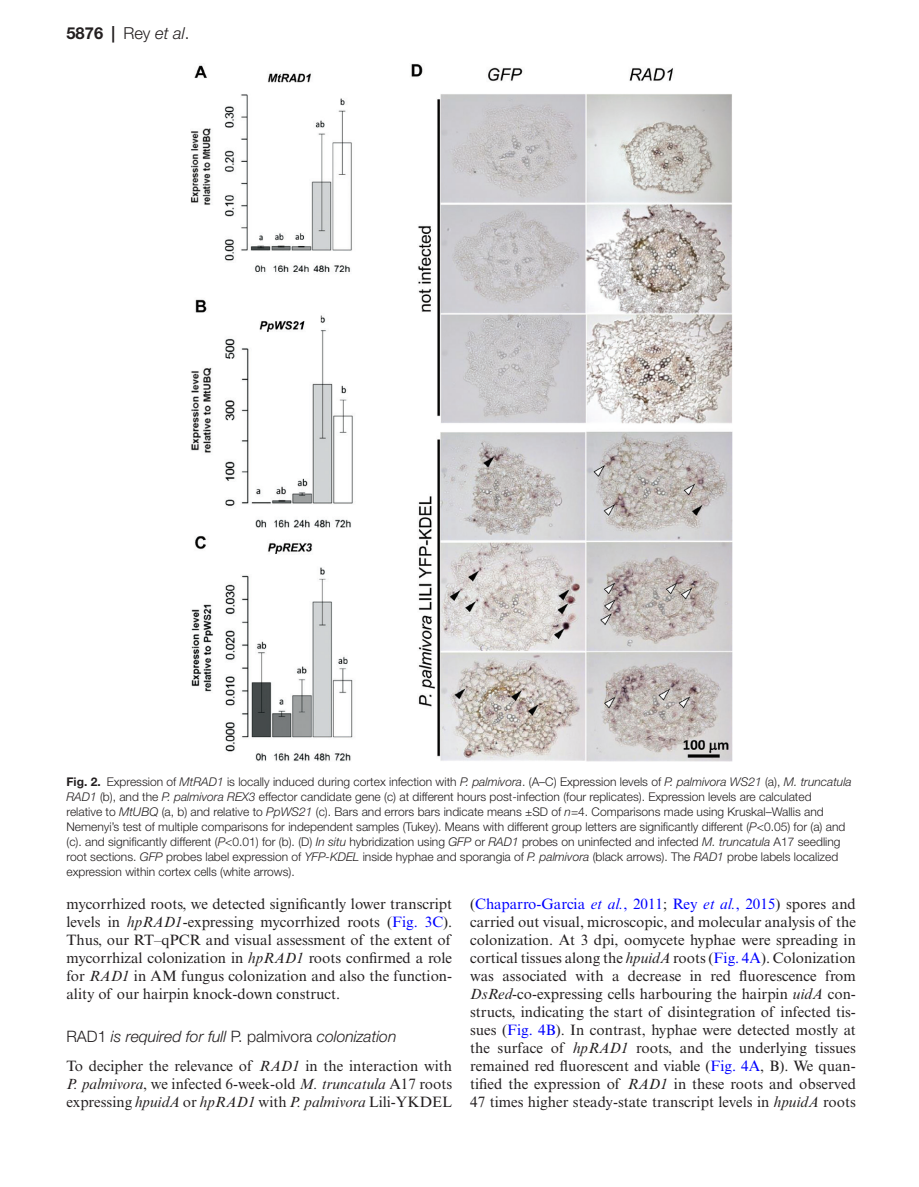
<style>
.page{position:relative;width:919px;height:1187px;background:#fff}
.page>*{position:absolute;margin:0;border:0;box-sizing:border-box;transform-origin:0 0}
.t1{font:700 16.5px "Helvetica Neue LT Std";color:#231f20}
.t2{font:italic 300 15.75px "Helvetica Neue LT Std";color:#231f20}
.t3{font:15px/18px "Times New Roman MT Std";color:#231f20;text-align:justify}
.t4{font:300 12px/15px "Helvetica Neue LT Std";color:#231f20}
.s1{font-weight:300}
.s2{font-weight:300;font-style:italic}
.s3{font-weight:700}
.s4{font-style:italic}
.s5{color:#00f}
.s6{font-style:normal}
.s7{font-style:italic;color:#00f}
</style>
<div class="page">
<img style="left:190px;top:63px;width:542px;height:698px">
<p class="t1" style="left:66px;top:23px;width:124px">5876 | <span class="s1">Rey</span> <span class="s2">et al</span><span class="s1">.</span></p>
<p class="t4" style="left:66px;top:773px;width:786px"><span class="s3">Fig. 2.</span> Expression of <span class="s4">MtRAD1</span> is locally induced during cortex infection with <span class="s4">P. palmivora</span>. (A–C) Expression levels of <span class="s4">P. palmivora WS21</span> (a), <span class="s4">M. truncatula RAD1</span> (b), and the <span class="s4">P. palmivora REX3</span> effector candidate gene (c) at different hours post-infection (four replicates). Expression levels are calculated<br>relative to <span class="s4">MtUBQ</span> (a, b) and relative to <span class="s4">PpWS21</span> (c). Bars and errors bars indicate means ±SD of <span class="s4">n</span>=4. Comparisons made using Kruskal–Wallis and Nemenyi’s test of multiple comparisons for independent samples (Tukey). Means with different group letters are significantly different (<span class="s4">P</span>&lt;0.05) for (a) and (c). and significantly different (<span class="s4">P</span>&lt;0.01) for (b). (D) <span class="s4">In situ</span> hybridization using <span class="s4">GFP</span> or <span class="s4">RAD1</span> probes on uninfected and infected <span class="s4">M. truncatula</span> A17 seedling root sections. <span class="s4">GFP</span> probes label expression of <span class="s4">YFP-KDEL</span> inside hyphae and sporangia of <span class="s4">P. palmivora</span> (black arrows). The <span class="s4">RAD1</span> probe labels localized expression within cortex cells (white arrows).</p>
<p class="t3" style="left:66px;top:894px;width:387px">mycorrhized roots, we detected significantly lower transcript levels in <span class="s4">hpRAD1-</span>expressing mycorrhized roots (<span class="s5">Fig. 3C</span>).<br>Thus, our RT–qPCR and visual assessment of the extent of mycorrhizal colonization in <span class="s4">hpRAD1</span> roots confirmed a role for <span class="s4">RAD1</span> in AM fungus colonization and also the function&shy;ality of our hairpin knock-down construct.</p>
<p class="t2" style="left:66px;top:1027px;width:331px"><span class="s6">RAD1</span> is required for full <span class="s6">P. palmivora</span> colonization</p>
<p class="t3" style="left:66px;top:1056px;width:387px">To decipher the relevance of <span class="s4">RAD1</span> in the interaction with <span class="s4">P. palmivora</span>, we infected 6-week-old <span class="s4">M. truncatula</span> A17 roots expressing <span class="s4">hpuidA</span> or <span class="s4">hpRAD1</span> with <span class="s4">P. palmivora</span> Lili-YKDEL</p>
<p class="t3" style="left:470px;top:894px;width:387px">(<span class="s5">Chaparro-Garcia</span> <span class="s7">et al.</span><span class="s5">, 2011</span>; <span class="s5">Rey</span> <span class="s7">et al.</span><span class="s5">, 2015</span>) spores and carried out visual, microscopic, and molecular analysis of the colonization. At 3 dpi, oomycete hyphae were spreading in cortical tissues along the <span class="s4">hpuidA</span> roots (<span class="s5">Fig. 4A</span>). Colonization was associated with a decrease in red fluorescence from <span class="s4">DsRed</span>-co-expressing cells harbouring the hairpin <span class="s4">uidA</span> con&shy;structs, indicating the start of disintegration of infected tis&shy;sues (<span class="s5">Fig. 4B</span>). In contrast, hyphae were detected mostly at the surface of <span class="s4">hpRAD1</span> roots, and the underlying tissues remained red fluorescent and viable (<span class="s5">Fig. 4A</span>, B). We quan&shy;tified the expression of <span class="s4">RAD1</span> in these roots and observed 47 times higher steady-state transcript levels in <span class="s4">hpuidA</span> roots</p>
</div>
